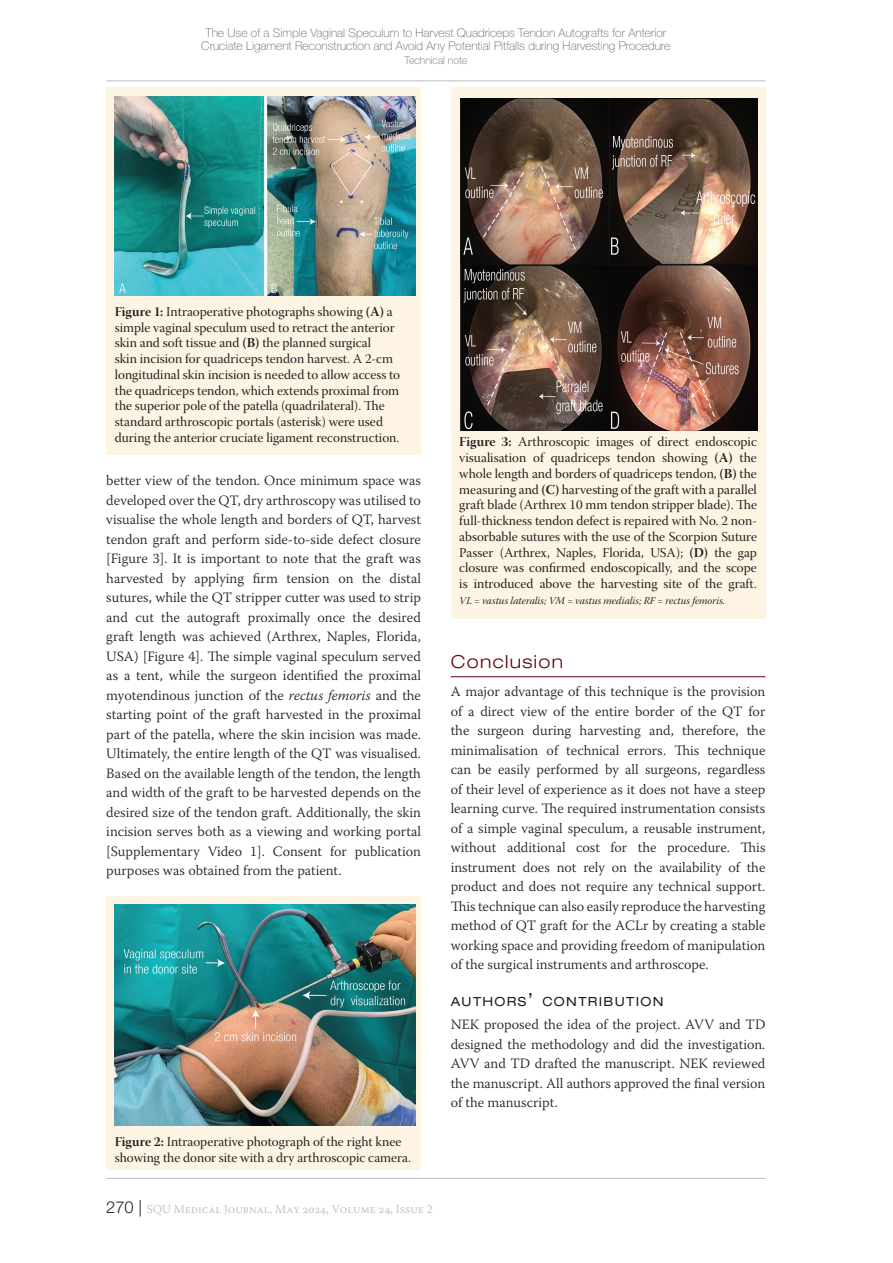
<style>
.page{position:relative;width:893px;height:1263px;background:#fff}
.page>*{position:absolute;margin:0;border:0;box-sizing:border-box;transform-origin:0 0}
.Heading1{font:300 expanded 18px "Helvetica Neue LT Pro";letter-spacing:.075em;color:#60080e}
.Text_Para_2{font:300 14.25px/19.5px "Warnock Pro";color:#231f20;text-align:justify}
.Text_Para_1{font:300 14.25px/19.5px "Warnock Pro";color:#231f20;text-align:justify}
.Figures{font:13.5px/15.8px "Warnock Pro Subh";color:#231f20}
.Heading2{font:expanded 12.6px "Helvetica Neue LT Pro";letter-spacing:.105em;color:#231f20}
.t1{font:100 12px/13.5px "Helvetica Neue LT Pro";color:#636366;text-align:center}
.t2{font:300 12px "Warnock Pro";color:#bcbdc0}
.Figures-2{font:10.5px "Warnock Pro It Subh";color:#231f20}
.t3{font:100 10.5px "Helvetica Neue LT Pro";color:#636366}
.s1{font-family:"Warnock Pro Bold Disp"}
.s2{font-family:"Warnock Pro Bold Subh"}
.s3{font-style:italic}
.s4{font-family:"Helvetica Neue LT Pro";font-size:16.5px;color:#231f20}
.s5{font-size:18px}
</style>
<div class="page">
<hr style="left:106px;top:81px;width:659px;height:1px;background:#bcbdc0">
<hr style="left:106px;top:1178px;width:659px;height:1px;background:#bcbdc0">
<div style="left:106px;top:88px;width:315px;height:367px;background:#fef4e4"></div>
<img style="left:115px;top:96px;width:301px;height:199px">
<div style="left:106px;top:896px;width:315px;height:274px;background:#fef4e4"></div>
<img style="left:115px;top:905px;width:301px;height:221px">
<div style="left:451px;top:88px;width:314px;height:531px;background:#fef4e4"></div>
<img style="left:460px;top:98px;width:298px;height:333px">
<hr style="left:451px;top:676px;width:314px;height:1px;background:#60080e">
<p class="t1" style="left:201px;top:26px;width:471px">The Use of a Simple Vaginal Speculum to Harvest Quadriceps Tendon Autografts for Anterior<br>Cruciate Ligament Reconstruction and Avoid Any Potential Pitfalls during Harvesting Procedure</p>
<p class="t3" style="left:404px;top:54px;width:64px">Technical note</p>
<p class="Figures" style="left:115px;top:305px;width:287px"><span class="s1">Figure 1:</span> Intraoperative photographs showing <span class="s2">(A)</span> a simple vaginal speculum used to retract the anterior skin and soft tissue and <span class="s2">(B)</span> the planned surgical<br>skin incision for quadriceps tendon harvest. A 2-cm longitudinal skin incision is needed to allow access to the quadriceps tendon, which extends proximal from the superior pole of the patella (quadrilateral). The standard arthroscopic portals (asterisk) were used during the anterior cruciate ligament reconstruction.</p>
<p class="Text_Para_2" style="left:106px;top:470px;width:316px">better view of the tendon. Once minimum space was developed over the QT, dry arthroscopy was utilised to visualise the whole length and borders of QT, harvest tendon graft and perform side-to-side defect closure [Figure 3]. It is important to note that the graft was harvested by applying firm tension on the distal sutures, while the QT stripper cutter was used to strip and cut the autograft proximally once the desired graft length was achieved (Arthrex, Naples, Florida, USA) [Figure 4]. The simple vaginal speculum served as a tent, while the surgeon identified the proximal myotendinous junction of the <span class="s3">rectus femoris</span> and the starting point of the graft harvested in the proximal part of the patella, where the skin incision was made.<br>Ultimately, the entire length of the QT was visualised.<br>Based on the available length of the tendon, the length and width of the graft to be harvested depends on the desired size of the tendon graft. Additionally, the skin incision serves both as a viewing and working portal [Supplementary Video 1]. Consent for publication purposes was obtained from the patient.</p>
<p class="Figures" style="left:115px;top:1135px;width:298px"><span class="s1">Figure 2:</span> Intraoperative photograph of the right knee showing the donor site with a dry arthroscopic camera.</p>
<p class="t2" style="left:106px;top:1201px;width:328px"><span class="s4">270 |</span> SQU Medical Journal, May 2024, Volume 24, Issue 2</p>
<p class="Figures" style="left:459px;top:436px;width:299px;text-align:justify"><span class="s1">Figure 3:</span> Arthroscopic images of direct endoscopic visualisation of quadriceps tendon showing <span class="s2">(A)</span> the whole length and borders of quadriceps tendon, <span class="s2">(B)</span> the measuring and <span class="s2">(C)</span> harvesting of the graft with a parallel graft blade (Arthrex 10 mm tendon stripper blade). The full-thickness tendon defect is repaired with No. 2 non&shy;absorbable sutures with the use of the Scorpion Suture Passer (Arthrex, Naples, Florida, USA); <span class="s2">(D)</span> the gap closure was confirmed endoscopically, and the scope is introduced above the harvesting site of the graft.</p>
<p class="Figures-2" style="left:459px;top:595px;width:267px">VL = vastus lateralis; VM = vastus medialis; RF = rectus femoris.</p>
<p class="Heading1" style="left:451px;top:651px;width:114px">Conclusion</p>
<p class="Text_Para_1" style="left:451px;top:681px;width:316px">A major advantage of this technique is the provision of a direct view of the entire border of the QT for the surgeon during harvesting and, therefore, the minimalisation of technical errors. This technique can be easily performed by all surgeons, regardless of their level of experience as it does not have a steep learning curve. The required instrumentation consists of a simple vaginal speculum, a reusable instrument, without additional cost for the procedure. This instrument does not rely on the availability of the product and does not require any technical support.<br>This technique can also easily reproduce the harvesting method of QT graft for the ACLr by creating a stable working space and providing freedom of manipulation of the surgical instruments and arthroscope.</p>
<p class="Heading2" style="left:451px;top:994px;width:214px">AUTHORS<span class="s5">’</span> CONTRIBUTION</p>
<p class="Text_Para_1" style="left:451px;top:1015px;width:316px">NEK proposed the idea of the project. AVV and TD designed the methodology and did the investigation.<br>AVV and TD drafted the manuscript. NEK reviewed the manuscript. All authors approved the final version of the manuscript.</p>
</div>
